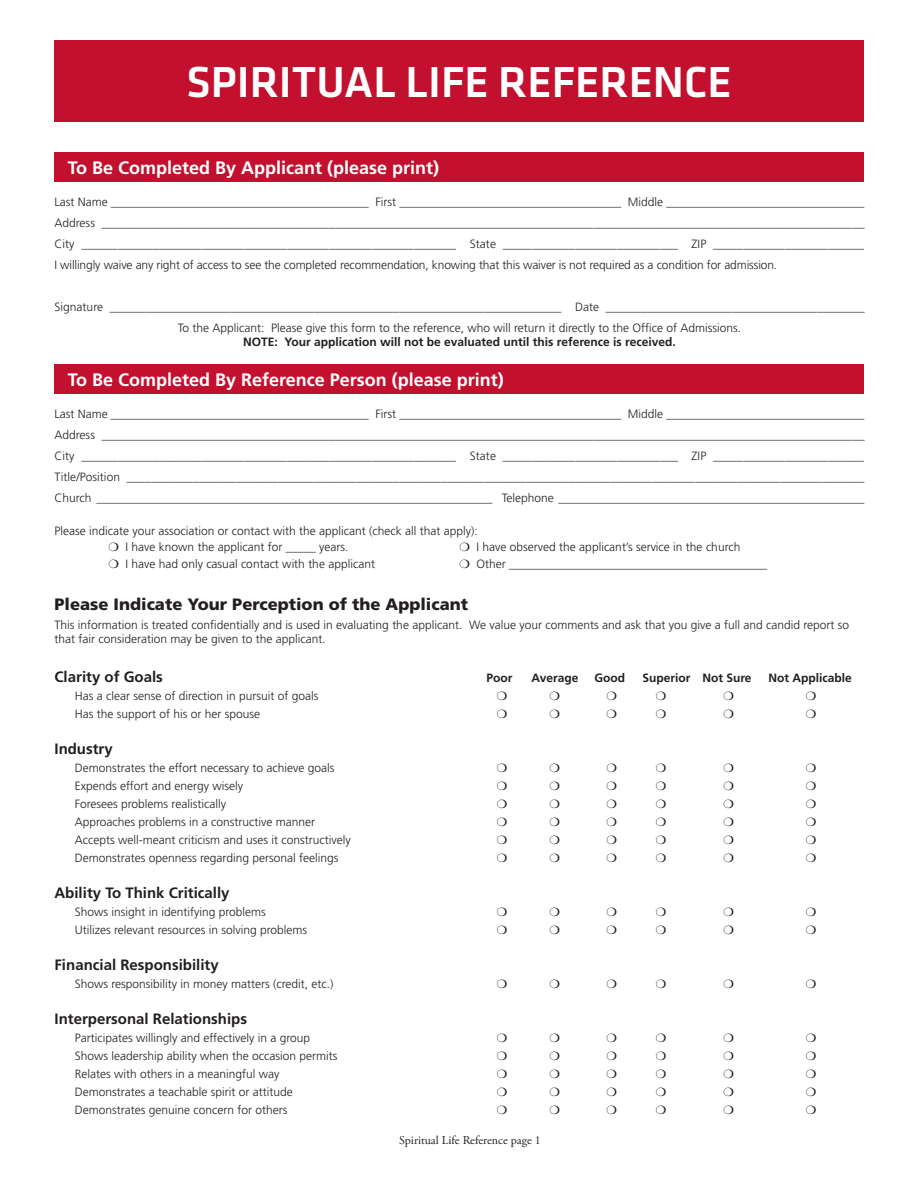
<style>
.page{position:relative;width:918px;height:1188px;background:#fff}
.page>*{position:absolute;margin:0;border:0;box-sizing:border-box;transform-origin:0 0}
.t1{font:500 45px "Klavika";color:#fff}
.t2{font:36px "Frutiger LT Std";color:#fff}
.t3{font:700 18px "Frutiger LT Std";color:#fff}
.HEAD-SMALL{font:900 16.5px "Frutiger LT Std";color:#231f20}
.TEXT{font:700 15px "Frutiger LT Std";color:#231f20}
.HEAD-SMALL-2{font:700 15px "Frutiger LT Std";color:#231f20}
.TEXT-2{font:300 12px/13.5px "Frutiger LT Std";color:#231f20}
.TEXT-3{font:700 12px "Frutiger LT Std";color:#231f20}
.HEAD-SMALL-3{font:700 12px "Frutiger LT Std";color:#231f20}
.t4{font:12px "Adobe Garamond Pro";color:#231f20}
</style>
<div class="page">
<div style="left:54px;top:40px;width:810px;height:82px;background:#c3102f"></div>
<div style="left:54px;top:153px;width:810px;height:29px;background:#c3102f"></div>
<div style="left:54px;top:364px;width:810px;height:30px;background:#c3102f"></div>
<p class="t2" style="left:354px;top:53px;width:316px">personal reference</p>
<p class="t1" style="left:187px;top:52px;width:547px">SPIRITUAL LIFE REFERENCE</p>
<p class="t3" style="left:68px;top:157px;width:373px">To Be Completed By Applicant (please print)</p>
<p class="TEXT-2" style="left:54px;top:195px;width:812px">Last Name ___________________________________________ First _____________________________________ Middle _________________________________</p>
<p class="TEXT-2" style="left:54px;top:216px;width:812px">Address _______________________________________________________________________________________________________________________________</p>
<p class="TEXT-2" style="left:54px;top:237px;width:811px">City ______________________________________________________________ State _____________________________ ZIP _________________________</p>
<p class="TEXT-2" style="left:54px;top:258px;width:724px">I willingly waive any right of access to see the completed recommendation, knowing that this waiver is not required as a condition for admission.</p>
<p class="TEXT-2" style="left:54px;top:300px;width:812px">Signature ___________________________________________________________________________ Date ___________________________________________</p>
<p class="TEXT-2" style="left:178px;top:321px;width:565px">To the Applicant: Please give this form to the reference, who will return it directly to the Office of Admissions.</p>
<p class="TEXT-3" style="left:243px;top:334px;width:434px">NOTE: Your application will not be evaluated until this reference is received.</p>
<p class="t3" style="left:68px;top:369px;width:437px">To Be Completed By Reference Person (please print)</p>
<p class="TEXT-2" style="left:54px;top:407px;width:812px">Last Name ___________________________________________ First _____________________________________ Middle _________________________________</p>
<p class="TEXT-2" style="left:54px;top:428px;width:812px">Address _______________________________________________________________________________________________________________________________</p>
<p class="TEXT-2" style="left:54px;top:449px;width:811px">City ______________________________________________________________ State _____________________________ ZIP _________________________</p>
<p class="TEXT-2" style="left:54px;top:470px;width:812px">Title/Position __________________________________________________________________________________________________________________________</p>
<p class="TEXT-2" style="left:54px;top:491px;width:812px">Church __________________________________________________________________ Telephone ___________________________________________________</p>
<p class="TEXT-2" style="left:54px;top:524px;width:425px">Please indicate your association or contact with the applicant (check all that apply):</p>
<p class="TEXT-2" style="left:126px;top:540px;width:224px">I have known the applicant for _____ years.</p>
<p class="TEXT-2" style="left:477px;top:540px;width:265px">I have observed the applicant’s service in the church</p>
<p class="TEXT-2" style="left:126px;top:557px;width:251px">I have had only casual contact with the applicant</p>
<p class="TEXT-2" style="left:477px;top:557px;width:292px">Other ___________________________________________</p>
<p class="HEAD-SMALL" style="left:54px;top:594px;width:415px">Please Indicate Your Perception of the Applicant</p>
<p class="TEXT-2" style="left:54px;top:618px;width:796px">This information is treated confidentially and is used in evaluating the applicant. We value your comments and ask that you give a full and candid report so that fair consideration may be given to the applicant.</p>
<p class="HEAD-SMALL-2" style="left:54px;top:668px;width:110px">Clarity of Goals</p>
<p class="HEAD-SMALL-3" style="left:486px;top:670px;width:28px">Poor</p>
<p class="HEAD-SMALL-3" style="left:531px;top:670px;width:48px">Average</p>
<p class="HEAD-SMALL-3" style="left:594px;top:670px;width:32px">Good</p>
<p class="HEAD-SMALL-3" style="left:642px;top:670px;width:111px">Superior Not Sure</p>
<p class="HEAD-SMALL-3" style="left:768px;top:670px;width:85px">Not Applicable</p>
<p class="TEXT-2" style="left:75px;top:689px;width:245px">Has a clear sense of direction in pursuit of goals</p>
<p class="TEXT-2" style="left:75px;top:707px;width:187px">Has the support of his or her spouse</p>
<p class="TEXT" style="left:54px;top:740px;width:60px">Industry</p>
<p class="TEXT-2" style="left:75px;top:761px;width:261px">Demonstrates the effort necessary to achieve goals</p>
<p class="TEXT-2" style="left:75px;top:779px;width:170px">Expends effort and energy wisely</p>
<p class="TEXT-2" style="left:75px;top:797px;width:153px">Foresees problems realistically</p>
<p class="TEXT-2" style="left:75px;top:815px;width:242px">Approaches problems in a constructive manner</p>
<p class="TEXT-2" style="left:75px;top:833px;width:277px">Accepts well-meant criticism and uses it constructively</p>
<p class="TEXT-2" style="left:75px;top:851px;width:265px">Demonstrates openness regarding personal feelings</p>
<p class="TEXT" style="left:54px;top:884px;width:177px">Ability To Think Critically</p>
<p class="TEXT-2" style="left:75px;top:905px;width:193px">Shows insight in identifying problems</p>
<p class="TEXT-2" style="left:75px;top:923px;width:234px">Utilizes relevant resources in solving problems</p>
<p class="TEXT" style="left:54px;top:956px;width:166px">Financial Responsibility</p>
<p class="TEXT-2" style="left:75px;top:977px;width:260px">Shows responsibility in money matters (credit, etc.)</p>
<p class="TEXT" style="left:54px;top:1010px;width:194px">Interpersonal Relationships</p>
<p class="TEXT-2" style="left:75px;top:1031px;width:237px">Participates willingly and effectively in a group</p>
<p class="TEXT-2" style="left:75px;top:1049px;width:264px">Shows leadership ability when the occasion permits</p>
<p class="TEXT-2" style="left:75px;top:1067px;width:206px">Relates with others in a meaningful way</p>
<p class="TEXT-2" style="left:75px;top:1085px;width:220px">Demonstrates a teachable spirit or attitude</p>
<p class="TEXT-2" style="left:75px;top:1103px;width:214px">Demonstrates genuine concern for others</p>
<p class="t4" style="left:399px;top:1133px;width:143px">Spiritual Life Reference page 1</p>
</div>
